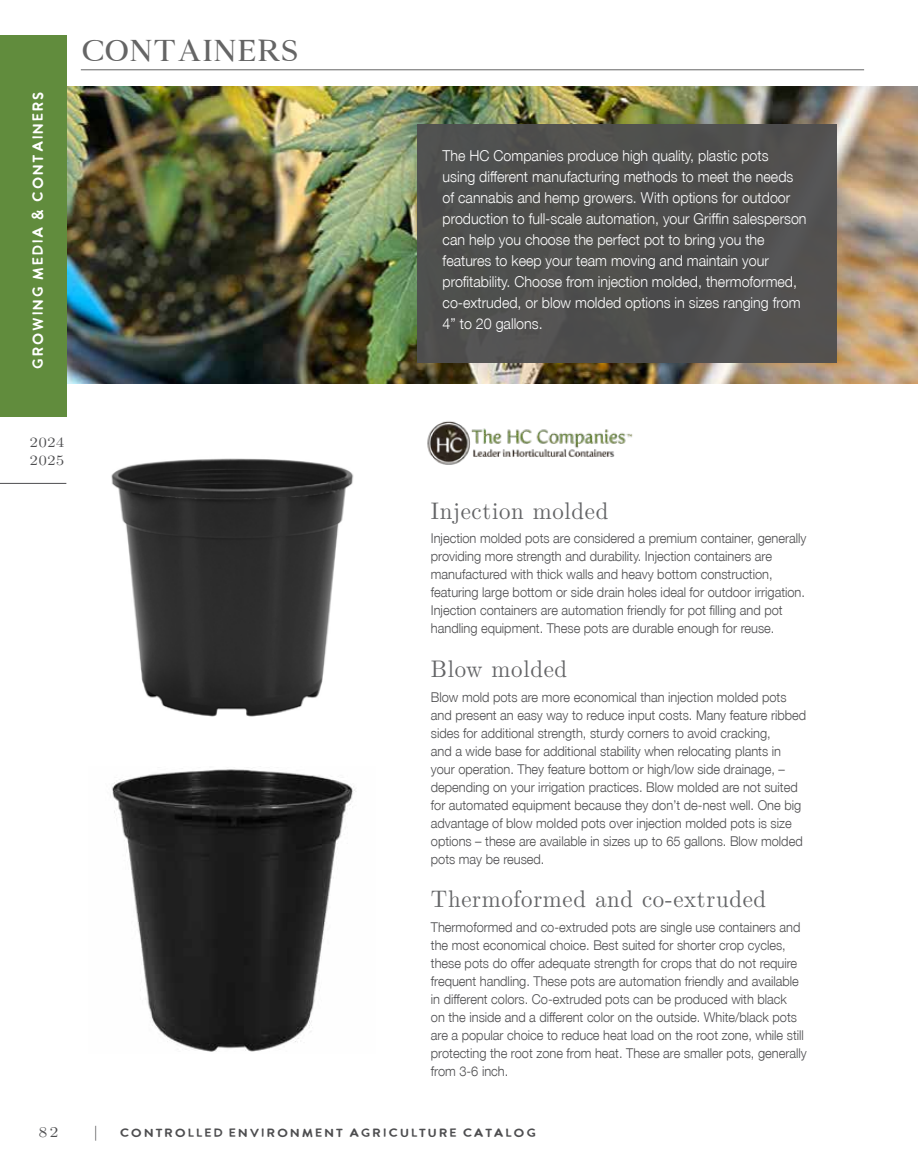
<style>
.page{position:relative;width:918px;height:1175px;background:#fff}
.page>*{position:absolute;margin:0;border:0;box-sizing:border-box;transform-origin:0 0}
.t1{font:30px "Wensley Demo";color:#656565}
.t2{font:24px "LM Roman 10";letter-spacing:.03em;color:#636466;scale:.95 1}
.t3{font:300 15px/21px "Helvetica Neue 45";color:#fff;scale:.95 1}
.t4{font:15px "MILKANDCLAY Regular";color:#fff}
.t5{font:15px "LM Roman Caps 10";color:#4d4d4f;scale:1.1 1}
.t6{font:14.25px/18px "LM Roman Caps 10";letter-spacing:.005em;color:#4d4d4f;scale:1.1 1}
.t7{font:300 13.5px/18px "Helvetica Neue 45";color:#4d4d4f;scale:.95 1}
.t8{font:12px "MILKANDCLAY Regular";letter-spacing:.03em;color:#4d4d4f;scale:1.1 1}
</style>
<div class="page">
<div style="left:0;top:35px;width:67px;height:381px;background:#618c3d"></div>
<hr style="left:0;top:483px;width:66px;height:1px;background:#4d4d4f">
<img style="left:67px;top:86px;width:851px;height:298px">
<div style="left:418px;top:124px;width:419px;height:238px;background:#4e4e4f"></div>
<img style="left:427px;top:421px;width:206px;height:44px">
<img style="left:111px;top:458px;width:243px;height:259px">
<img style="left:112px;top:769px;width:244px;height:283px">
<hr style="left:81px;top:69px;width:783px;height:1px;background:#656565">
<p class="t4" style="left:30px;top:369px;width:280px;rotate:-90deg">GROWING MEDIA &amp; CONTAINERS</p>
<h1 class="t1" style="left:82px;top:36px;width:218px">CONTAINERS</h1>
<p class="t6" style="left:30px;top:432px;width:33px">2024<br>2025</p>
<p class="t3" style="left:443px;top:146px;width:385px">The HC Companies produce high quality, plastic pots<br>using different manufacturing methods to meet the needs of cannabis and hemp growers. With options for outdoor production to full-scale automation, your Griffin salesperson can help you choose the perfect pot to bring you the features to keep your team moving and maintain your profitability. Choose from injection molded, thermoformed, co-extruded, or blow molded options in sizes ranging from 4” to 20 gallons.</p>
<h2 class="t2" style="left:431px;top:491px;width:188px">Injection molded</h2>
<p class="t7" style="left:431px;top:530px;width:397px">Injection molded pots are considered a premium container, generally providing more strength and durability. Injection containers are manufactured with thick walls and heavy bottom construction, featuring large bottom or side drain holes ideal for outdoor irrigation.<br>Injection containers are automation friendly for pot filling and pot handling equipment. These pots are durable enough for reuse.</p>
<h2 class="t2" style="left:431px;top:650px;width:145px">Blow molded</h2>
<p class="t7" style="left:431px;top:688px;width:397px">Blow mold pots are more economical than injection molded pots and present an easy way to reduce input costs. Many feature ribbed sides for additional strength, sturdy corners to avoid cracking,<br>and a wide base for additional stability when relocating plants in your operation. They feature bottom or high/low side drainage, – depending on your irrigation practices. Blow molded are not suited for automated equipment because they don’t de-nest well. One big advantage of blow molded pots over injection molded pots is size options – these are available in sizes up to 65 gallons. Blow molded pots may be reused.</p>
<h2 class="t2" style="left:431px;top:880px;width:354px">Thermoformed and co-extruded</h2>
<p class="t7" style="left:431px;top:919px;width:397px">Thermoformed and co-extruded pots are single use containers and the most economical choice. Best suited for shorter crop cycles, these pots do offer adequate strength for crops that do not require frequent handling. These pots are automation friendly and available in different colors. Co-extruded pots can be produced with black<br>on the inside and a different color on the outside. White/black pots are a popular choice to reduce heat load on the root zone, while still protecting the root zone from heat. These are smaller pots, generally from 3-6 inch.</p>
<p class="t5" style="left:38px;top:1120px;width:20px">82</p>
<p class="t5" style="left:94px;top:1120px;width:6px">|</p>
<p class="t8" style="left:119px;top:1126px;width:381px">CONTROLLED ENVIRONMENT AGRICULTURE CATALOG</p>
</div>
